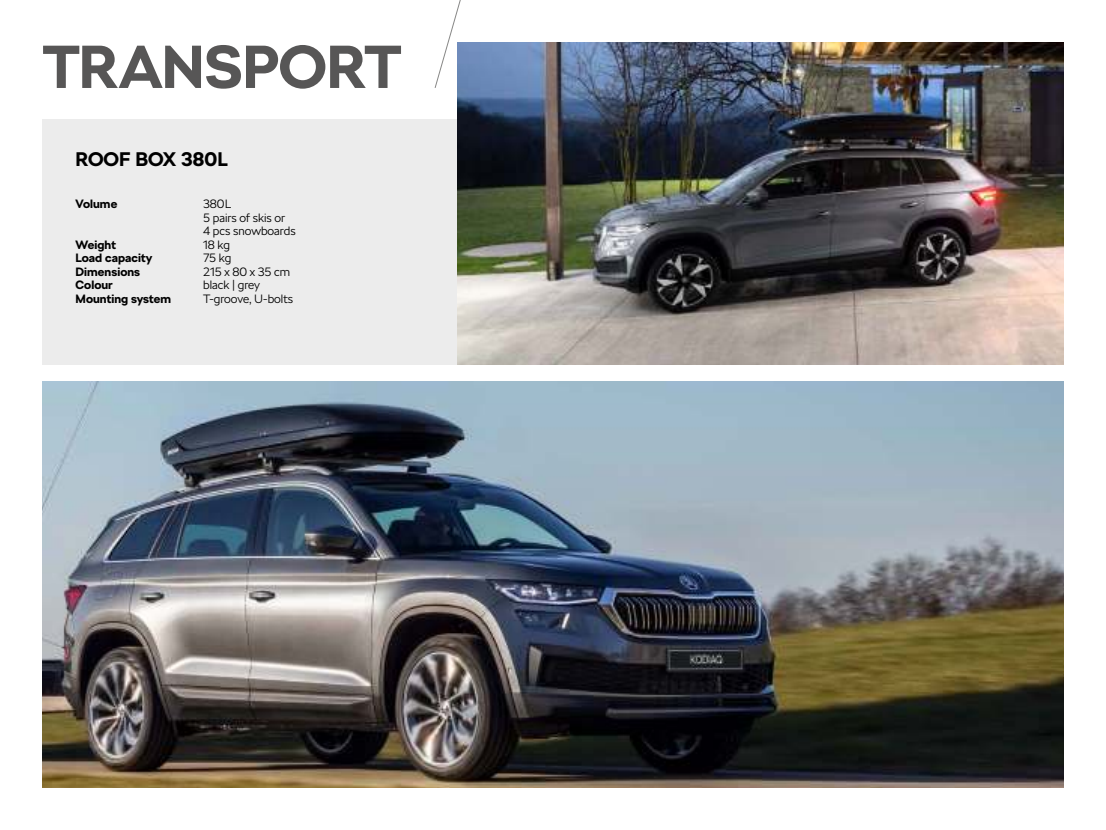
<style>
.page{position:relative;width:1106px;height:830px;background:#fff}
.page>*{position:absolute;margin:0;border:0;box-sizing:border-box;transform-origin:0 0}
.t1{font:700 60px "SKODA Next";letter-spacing:-.01em;color:#575656}
.t2{font:700 19.5px "SKODA Next";color:#000}
.t3{font:300 12px/13.5px "SKODA Next";color:#000}
.t4{font:700 12px "SKODA Next";letter-spacing:.005em;color:#000}
</style>
<div class="page">
<svg style="left:434px;top:0;width:31px;height:89px"></svg>
<img style="left:43px;top:381px;width:1020px;height:406px">
<div style="left:43px;top:119px;width:415px;height:245px;background:#ececec"></div>
<img style="left:458px;top:43px;width:605px;height:321px">
<h1 class="t1" style="left:43px;top:33px;width:360px">TRANSPORT</h1>
<h2 class="t2" style="left:76px;top:148px;width:154px">ROOF BOX 380L</h2>
<p class="t4" style="left:75px;top:197px;width:43px">Volume</p>
<p class="t3" style="left:203px;top:197px;width:94px">380L<br>5 pairs of skis or<br>4 pcs snowboards</p>
<p class="t4" style="left:75px;top:237px;width:42px">Weight</p>
<p class="t3" style="left:203px;top:237px;width:28px">18 kg</p>
<p class="t4" style="left:75px;top:251px;width:78px">Load capacity</p>
<p class="t3" style="left:203px;top:251px;width:30px">75 kg</p>
<p class="t4" style="left:75px;top:264px;width:66px">Dimensions</p>
<p class="t3" style="left:203px;top:264px;width:89px">215 x 80 x 35 cm</p>
<p class="t4" style="left:75px;top:278px;width:39px">Colour</p>
<p class="t3" style="left:203px;top:278px;width:59px">black | grey</p>
<p class="t4" style="left:75px;top:291px;width:97px">Mounting system</p>
<p class="t3" style="left:203px;top:291px;width:92px">T-groove, U-bolts</p>
</div>
